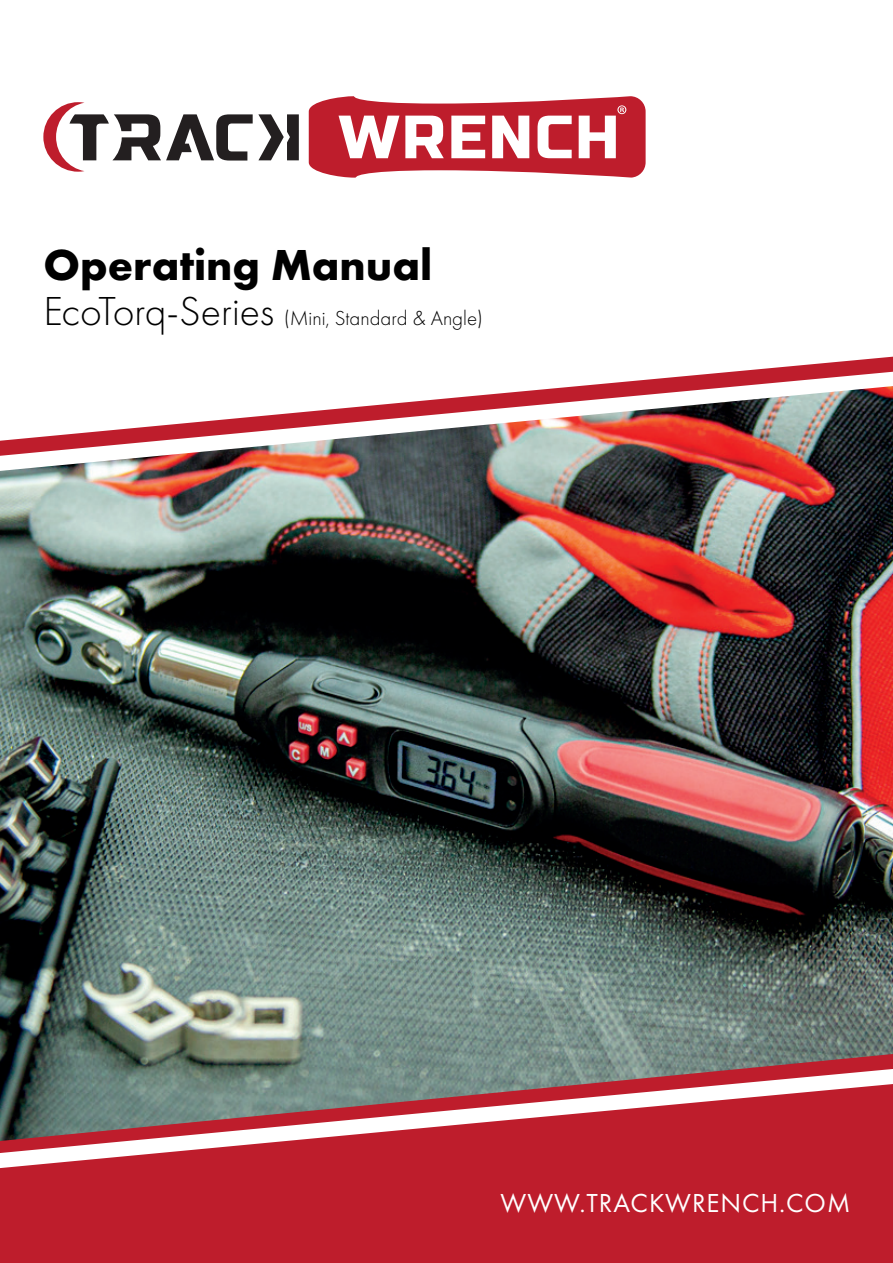
<style>
.page{position:relative;width:893px;height:1263px;background:#fff}
.page>*{position:absolute;margin:0;border:0;box-sizing:border-box;transform-origin:0 0}
.t1{font:700 45px "Futura PT";color:#000}
.t2{font:27px "Futura PT";letter-spacing:.035em;color:#fff}
.t3{font:300 21px "Futura PT";color:#000}
.s1{font-size:42px}
</style>
<div class="page">
<img style="left:0;top:472px;width:893px;height:574px">
<div style="left:0;top:1178px;width:893px;height:85px;background:#be1d2c"></div>
<svg style="left:0;top:110px;width:893px;height:362px"></svg>
<svg style="left:0;top:1046px;width:893px;height:132px;background:#a45d62"></svg>
<svg style="left:43px;top:102px;width:256px;height:70px"></svg>
<svg style="left:309px;top:96px;width:337px;height:82px"></svg>
<svg style="left:0;top:333px;width:893px;height:133px"></svg>
<h1 class="t1" style="left:43px;top:235px;width:390px">Operating Manual</h1>
<p class="t3" style="left:43px;top:306px;width:441px"><span class="s1">EcoTorq-Series</span> (Mini, Standard &amp; Angle)</p>
<p class="t2" style="left:501px;top:1187px;width:351px">WWW.TRACKWRENCH.COM</p>
</div>
